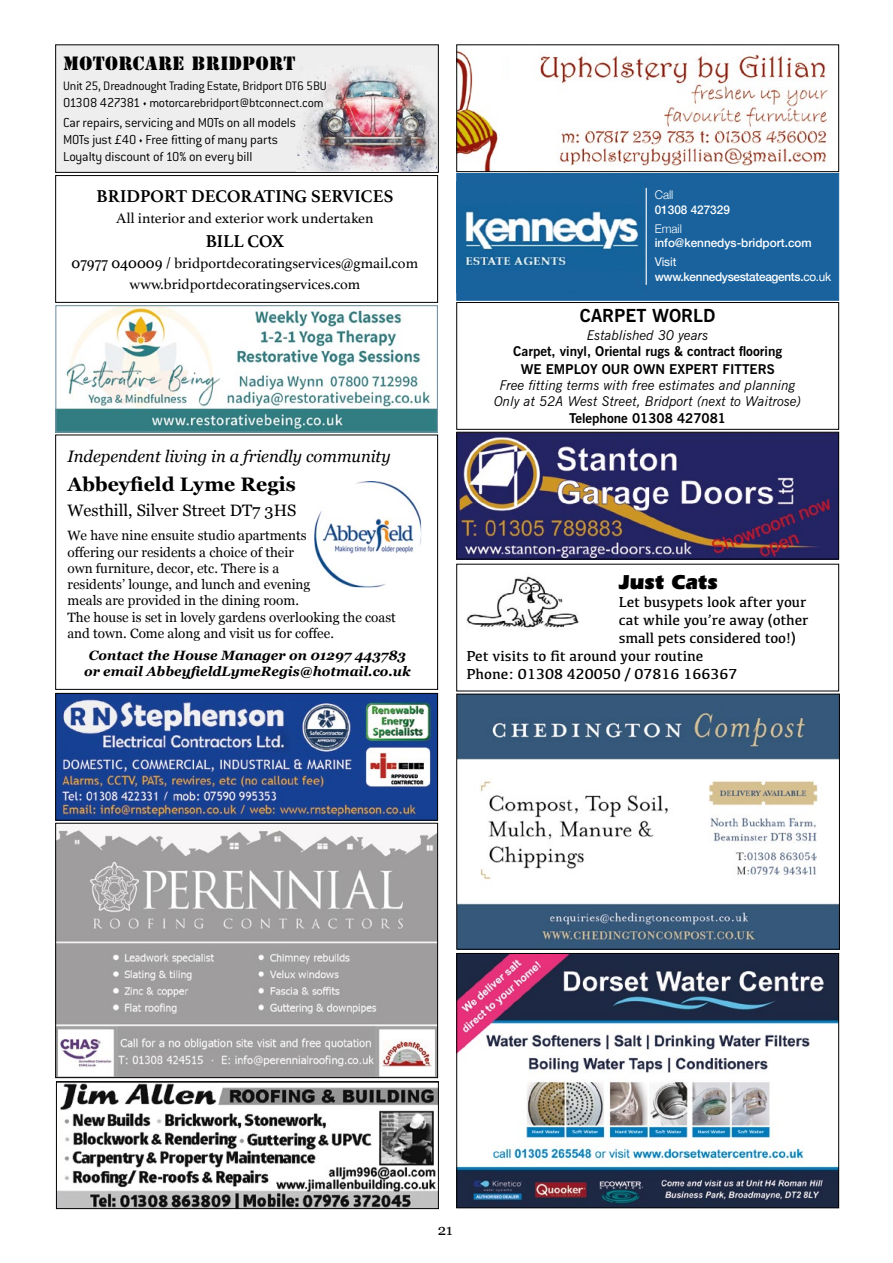
<style>
.page{position:relative;width:893px;height:1263px;background:#fff}
.page>*{position:absolute;margin:0;border:0;box-sizing:border-box;transform-origin:0 0}
.t1{font:900 21px "Eras IT Cby BT";color:#000}
.t2{font:700 19.5px "Georgia";letter-spacing:.005em;color:#000}
.t3{font:700 18px "Athelas";color:#000}
.t4{font:18px "Stencil Std";letter-spacing:.03em;color:#000}
.t5{font:700 18px "News Gothic BT";color:#000}
.t6{font:italic 16.5px "Georgia";color:#000}
.t7{font:16.5px "Georgia";color:#000}
.t8{font:15px "Kefa";color:#000}
.t9{font:15px/21px "Athelas";color:#000;text-align:center}
.t10{font:15px "Georgia";color:#000}
.t11{font:300 14.25px/17.1px "Conduit ITC";letter-spacing:-.01em;color:#000}
.t12{font:13.5px/16.2px "Georgia";color:#000}
.t13{font:italic 13.5px/16.2px "News Gothic BT";color:#000;text-align:center}
.t14{font:700 13.5px/18px "News Gothic BT";color:#000;text-align:center}
.t15{font:300 13.5px/17px "Conduit ITC";letter-spacing:-.015em;color:#000}
.t16{font:italic 700 13.5px/16.2px "Georgia";color:#000;text-align:center}
.t17{font:500 12px "Helvetica Neue";color:#fff}
.t18{font:500 12px/14.4px "Helvetica Neue";letter-spacing:-.025em;color:#fff}
.t19{font:300 12px "Helvetica Neue";color:#fff}
.s1{font-size:14.25px}
.s2{font-size:16.5px}
.s3{font-weight:400}
</style>
<div class="page">
<div style="left:456px;top:173px;width:383px;height:128px;background:#19629d;border:1px solid #19629d"></div>
<img style="left:456px;top:182px;width:184px;height:110px">
<hr style="left:646px;top:188px;width:1px;height:97px;background:#fff">
<div style="left:456px;top:302px;width:383px;height:128px;border:1px solid #000"></div>
<div style="left:55px;top:435px;width:383px;height:255px;border:1px solid #000"></div>
<img style="left:58px;top:1083px;width:379px;height:124px">
<div style="left:56px;top:1081px;width:383px;height:128px;border:1px solid #000"></div>
<img style="left:57px;top:828px;width:379px;height:248px">
<div style="left:55px;top:823px;width:383px;height:255px;border:1px solid #000"></div>
<img style="left:314px;top:481px;width:107px;height:106px">
<div style="left:56px;top:45px;width:382px;height:127px;background:#eee"></div>
<div style="left:55px;top:44px;width:384px;height:129px;border:1px solid #000"></div>
<img style="left:296px;top:65px;width:141px;height:107px">
<img style="left:458px;top:696px;width:380px;height:252px">
<div style="left:456px;top:694px;width:384px;height:256px;border:1px solid #000"></div>
<img style="left:458px;top:50px;width:40px;height:120px">
<div style="left:456px;top:44px;width:383px;height:128px;border:1px solid #000"></div>
<img style="left:539px;top:53px;width:289px;height:113px">
<img style="left:499px;top:89px;width:47px;height:77px">
<img style="left:467px;top:576px;width:112px;height:52px">
<img style="left:57px;top:695px;width:379px;height:123px">
<div style="left:55px;top:693px;width:383px;height:127px;border:1px solid #000"></div>
<div style="left:55px;top:175px;width:383px;height:128px;border:1px solid #000"></div>
<img style="left:458px;top:434px;width:379px;height:123px">
<div style="left:456px;top:432px;width:383px;height:127px;border:1px solid #000"></div>
<img style="left:458px;top:955px;width:379px;height:251px">
<div style="left:456px;top:953px;width:383px;height:255px;border:1px solid #000"></div>
<img style="left:57px;top:307px;width:379px;height:124px">
<div style="left:55px;top:305px;width:383px;height:128px;border:1px solid #7795a5"></div>
<h3 class="t4" style="left:63px;top:52px;width:234px">MOTORCARE BRIDPORT</h3>
<p class="t15" style="left:63px;top:77px;width:265px">Unit 25, Dreadnought Trading Estate, Bridport DT6 5BU<br><span class="s1">01308 427381</span> ▲ motorcarebridport@btconnect.com</p>
<p class="t11" style="left:63px;top:114px;width:234px">Car repairs, servicing and MOTs on all models<br>MOTs just £40 ▲ Free fitting of many parts<br>Loyalty discount of 10% on every bill</p>
<h3 class="t3" style="left:97px;top:182px;width:298px">BRIDPORT DECORATING SERVICES</h3>
<p class="t9" style="left:116px;top:207px;width:259px">All interior and exterior work undertaken</p>
<h3 class="t3" style="left:206px;top:227px;width:80px">BILL COX</h3>
<p class="t9" style="left:72px;top:252px;width:348px"><span class="s2">07977 040009 /</span> bridportdecoratingservices@gmail.com www.bridportdecoratingservices.com</p>
<p class="t6" style="left:67px;top:444px;width:325px">Independent living in a friendly community</p>
<h2 class="t2" style="left:67px;top:470px;width:230px">Abbeyfield Lyme Regis</h2>
<p class="t7" style="left:67px;top:498px;width:230px">Westhill, Silver Street DT7 3HS</p>
<p class="t12" style="left:67px;top:527px;width:330px">We have nine ensuite studio apartments<br>offering our residents a choice of their<br>own furniture, decor, etc. There is a<br>residents’ lounge, and lunch and evening<br>meals are provided in the dining room.<br>The house is set in lovely gardens overlooking the coast and town. Come along and visit us for coffee.</p>
<p class="t16" style="left:84px;top:646px;width:328px">Contact the House Manager on 01297 443783 or email AbbeyfieldLymeRegis@hotmail.co.uk</p>
<p class="t19" style="left:655px;top:186px;width:20px">Call</p>
<p class="t17" style="left:655px;top:200px;width:77px">01308 427329</p>
<p class="t19" style="left:655px;top:219px;width:29px">Email</p>
<p class="t17" style="left:655px;top:233px;width:159px">info@kennedys-bridport.com</p>
<p class="t18" style="left:655px;top:254px;width:178px"><span class="s3">Visit </span>www.kennedysestateagents.<span class="s3">co.uk</span></p>
<h3 class="t5" style="left:580px;top:304px;width:137px">CARPET WORLD</h3>
<p class="t13" style="left:587px;top:327px;width:123px">Established 30 years</p>
<p class="t14" style="left:513px;top:342px;width:270px">Carpet, vinyl, Oriental rugs &amp; contract flooring<br>WE EMPLOY OUR OWN EXPERT FITTERS</p>
<p class="t13" style="left:494px;top:377px;width:309px">Free fitting terms with free estimates and planning<br>Only at 52A West Street, Bridport (next to Waitrose)</p>
<p class="t14" style="left:569px;top:409px;width:158px">Telephone 01308 427081</p>
<h1 class="t1" style="left:619px;top:569px;width:101px">Just Cats</h1>
<p class="t8" style="left:619px;top:593px;width:189px">Let busypets look after your</p>
<p class="t8" style="left:619px;top:611px;width:191px">cat while you’re away (other</p>
<p class="t8" style="left:619px;top:629px;width:178px">small pets considered too!)</p>
<p class="t8" style="left:467px;top:647px;width:238px">Pet visits to fit around your routine</p>
<p class="t8" style="left:467px;top:665px;width:272px">Phone: 01308 420050 / 07816 166367</p>
<p class="t10" style="left:438px;top:1219px;width:16px">21</p>
</div>
